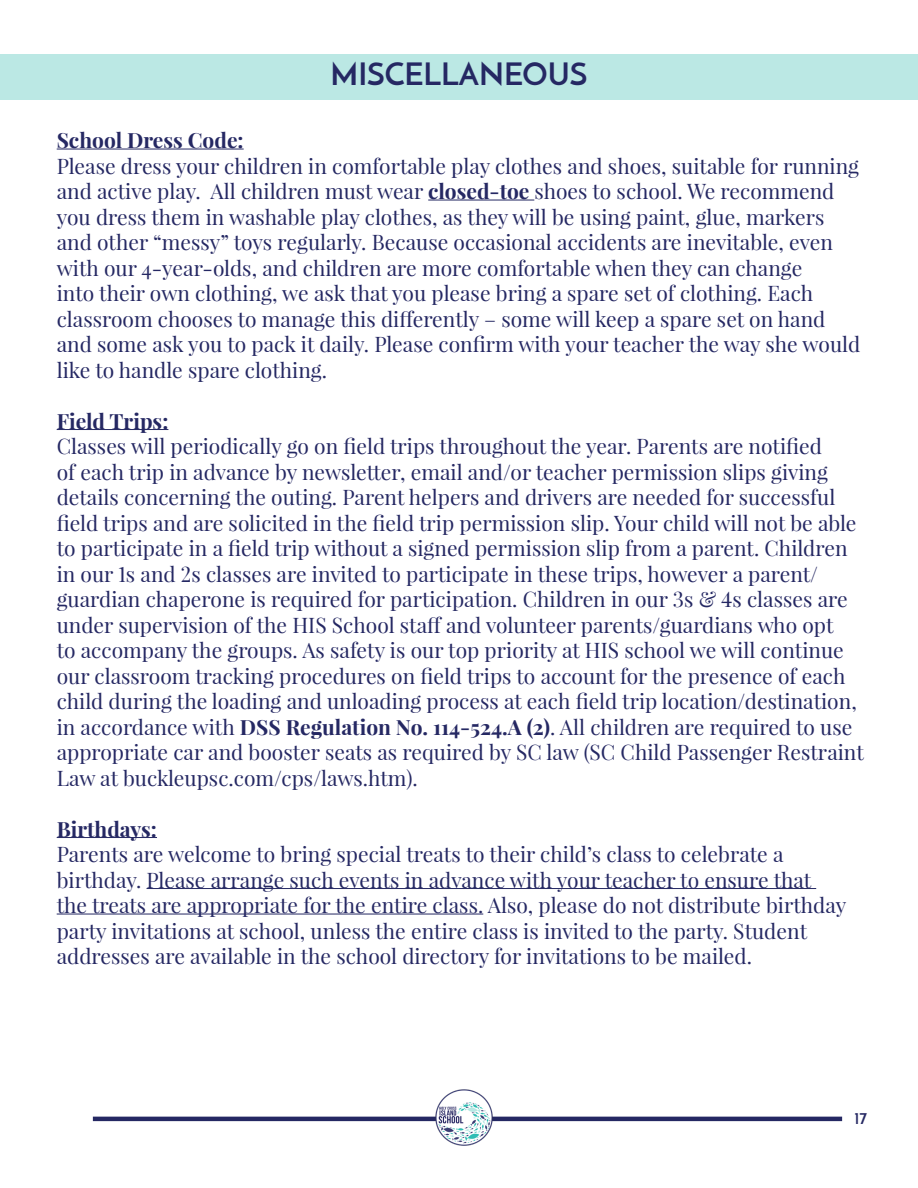
<style>
.page{position:relative;width:918px;height:1188px;background:#fff}
.page>*{position:absolute;margin:0;border:0;box-sizing:border-box;transform-origin:0 0}
.t1{font:700 30.75px "Josefin Sans";color:#252863}
.Normal_Text{font:21px/25.5px "Playfair Display";color:#252863}
.Paragraph_Head{font:700 21px "Playfair Display";color:#252863}
.t2{font:700 16.5px "Josefin Sans";color:#252863}
.s1{font-weight:700}
</style>
<div class="page">
<hr style="left:93px;top:1117px;width:749px;height:4px;background:#252863">
<img style="left:434px;top:1089px;width:59px;height:57px">
<div style="left:0;top:54px;width:918px;height:45px;background:#bbe8e4"></div>
<hr style="left:57px;top:149px;width:187px;height:1px;background:#252863">
<hr style="left:428px;top:200px;width:106px;height:1px;background:#252863">
<hr style="left:57px;top:429px;width:111px;height:1px;background:#252863">
<hr style="left:57px;top:837px;width:100px;height:1px;background:#252863">
<hr style="left:147px;top:888px;width:669px;height:1px;background:#252863">
<hr style="left:57px;top:914px;width:426px;height:1px;background:#252863">
<p class="t1" style="left:331px;top:55px;width:258px">MISCELLANEOUS</p>
<p class="Paragraph_Head" style="left:57px;top:127px;width:188px">School Dress Code:</p>
<p class="Normal_Text" style="left:57px;top:153px;width:805px">Please dress your children in comfortable play clothes and shoes, suitable for running and active play. All children must wear <span class="s1">closed-toe</span> shoes to school. We recommend you dress them in washable play clothes, as they will be using paint, glue, markers and other “messy” toys regularly. Because occasional accidents are inevitable, even with our 4-year-olds, and children are more comfortable when they can change<br>into their own clothing, we ask that you please bring a spare set of clothing. Each classroom chooses to manage this differently – some will keep a spare set on hand and some ask you to pack it daily. Please confirm with your teacher the way she would like to handle spare clothing.</p>
<p class="Paragraph_Head" style="left:57px;top:407px;width:113px">Field Trips:</p>
<p class="Normal_Text" style="left:57px;top:433px;width:809px">Classes will periodically go on field trips throughout the year. Parents are notified<br>of each trip in advance by newsletter, email and/or teacher permission slips giving details concerning the outing. Parent helpers and drivers are needed for successful field trips and are solicited in the field trip permission slip. Your child will not be able to participate in a field trip without a signed permission slip from a parent. Children in our 1s and 2s classes are invited to participate in these trips, however a parent/ guardian chaperone is required for participation. Children in our 3s &amp; 4s classes are under supervision of the HIS School staff and volunteer parents/guardians who opt<br>to accompany the groups. As safety is our top priority at HIS school we will continue our classroom tracking procedures on field trips to account for the presence of each child during the loading and unloading process at each field trip location/destination, in accordance with <span class="s1">DSS Regulation No. 114-524.A (2)</span>. All children are required to use appropriate car and booster seats as required by SC law (SC Child Passenger Restraint Law at buckleupsc.com/cps/laws.htm).</p>
<p class="Paragraph_Head" style="left:57px;top:815px;width:102px">Birthdays:</p>
<p class="Normal_Text" style="left:57px;top:841px;width:791px">Parents are welcome to bring special treats to their child’s class to celebrate a birthday. Please arrange such events in advance with your teacher to ensure that the treats are appropriate for the entire class. Also, please do not distribute birthday party invitations at school, unless the entire class is invited to the party. Student addresses are available in the school directory for invitations to be mailed.</p>
<p class="t2" style="left:855px;top:1108px;width:14px">17</p>
</div>
